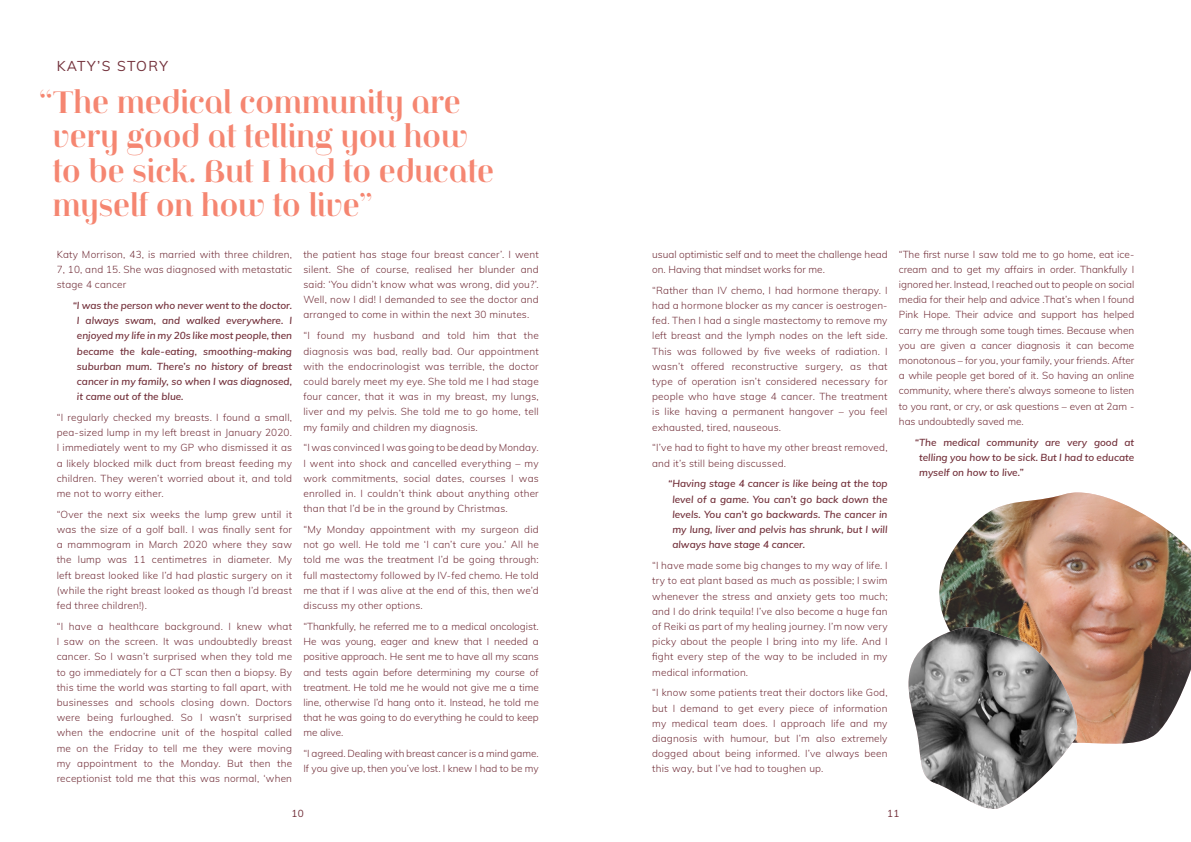
<style>
.page{position:relative;width:1191px;height:842px;background:#fff}
.page>*{position:absolute;margin:0;border:0;box-sizing:border-box;transform-origin:0 0}
.t1{font:700 31px/34.6px "Jeanne Moderno OT";letter-spacing:-.02em;color:#f58671}
.t2{font:14px "Mulish";letter-spacing:.085em;color:#73313b}
.t3{font:10px/15.2px "Mulish";letter-spacing:.02em;color:#73313b;text-align:justify}
.t4{font:italic 10px/15.2px "Mulish";color:#73313b;text-align:justify}
.t5{font:10px/15.2px "Mulish";color:#73313b}
</style>
<div class="page">
<img style="left:939px;top:492px;width:252px;height:252px">
<svg style="left:939px;top:616px;width:148px;height:128px;background:#a8826a"></svg>
<img style="left:908px;top:627px;width:169px;height:182px">
<h2 class="t2" style="left:57px;top:56px;width:113px">KATY’S STORY</h2>
<h1 class="t1" style="left:53px;top:85px;width:443px;text-indent:-14px">“The medical community are very good at telling you how to be sick. But I had to educate myself on how to live”</h1>
<p class="t3" style="left:57px;top:246px;width:237px">Katy Morrison, 43, is married with three children, 7, 10, and 15. She was diagnosed with metastatic stage 4 cancer</p>
<p class="t4" style="left:77px;top:297px;width:217px;text-indent:-4px">“I was the person who never went to the doctor.<br>I always swam, and walked everywhere. I enjoyed my life in my 20s like most people, then became the kale-eating, smoothing-making suburban mum. There’s no history of breast cancer in my family, so when I was diagnosed, it came out of the blue.</p>
<p class="t3" style="left:57px;top:409px;width:237px">“I regularly checked my breasts. I found a small, pea-sized lump in my left breast in January 2020.<br>I immediately went to my GP who dismissed it as a likely blocked milk duct from breast feeding my children. They weren’t worried about it, and told me not to worry either.</p>
<p class="t3" style="left:57px;top:506px;width:237px">“Over the next six weeks the lump grew until it was the size of a golf ball. I was finally sent for a mammogram in March 2020 where they saw the lump was 11 centimetres in diameter. My left breast looked like I’d had plastic surgery on it (while the right breast looked as though I’d breast fed three children!).</p>
<p class="t3" style="left:57px;top:618px;width:237px">“I have a healthcare background. I knew what I saw on the screen. It was undoubtedly breast cancer. So I wasn’t surprised when they told me to go immediately for a CT scan then a biopsy. By this time the world was starting to fall apart, with businesses and schools closing down. Doctors were being furloughed. So I wasn’t surprised when the endocrine unit of the hospital called me on the Friday to tell me they were moving my appointment to the Monday. But then the receptionist told me that this was normal, ‘when</p>
<p class="t3" style="left:303px;top:246px;width:237px">the patient has stage four breast cancer’. I went silent. She of course, realised her blunder and said: ‘You didn’t know what was wrong, did you?’.<br>Well, now I did! I demanded to see the doctor and arranged to come in within the next 30 minutes.</p>
<p class="t3" style="left:303px;top:328px;width:237px">“I found my husband and told him that the diagnosis was bad, really bad. Our appointment with the endocrinologist was terrible, the doctor could barely meet my eye. She told me I had stage four cancer, that it was in my breast, my lungs, liver and my pelvis. She told me to go home, tell my family and children my diagnosis.</p>
<p class="t3" style="left:303px;top:440px;width:237px">“I was convinced I was going to be dead by Monday.<br>I went into shock and cancelled everything – my work commitments, social dates, courses I was enrolled in. I couldn’t think about anything other than that I’d be in the ground by Christmas.</p>
<p class="t3" style="left:303px;top:521px;width:237px">“My Monday appointment with my surgeon did not go well. He told me ‘I can’t cure you.’ All he told me was the treatment I’d be going through: full mastectomy followed by IV-fed chemo. He told me that if I was alive at the end of this, then we’d discuss my other options.</p>
<p class="t3" style="left:303px;top:618px;width:237px">“Thankfully, he referred me to a medical oncologist.<br>He was young, eager and knew that I needed a positive approach. He sent me to have all my scans and tests again before determining my course of treatment. He told me he would not give me a time line, otherwise I’d hang onto it. Instead, he told me that he was going to do everything he could to keep me alive.</p>
<p class="t5" style="left:303px;top:745px;width:237px">“I agreed. Dealing with breast cancer is a mind game.<br>If you give up, then you’ve lost. I knew I had to be my</p>
<p class="t5" style="left:652px;top:246px;width:237px">usual optimistic self and to meet the challenge head on. Having that mindset works for me.</p>
<p class="t3" style="left:652px;top:282px;width:237px">“Rather than IV chemo, I had hormone therapy. I had a hormone blocker as my cancer is oestrogen&shy;fed. Then I had a single mastectomy to remove my left breast and the lymph nodes on the left side.<br>This was followed by five weeks of radiation. I wasn’t offered reconstructive surgery, as that type of operation isn’t considered necessary for people who have stage 4 cancer. The treatment is like having a permanent hangover – you feel exhausted, tired, nauseous.</p>
<p class="t3" style="left:652px;top:440px;width:237px">“I’ve had to fight to have my other breast removed, and it’s still being discussed.</p>
<p class="t4" style="left:672px;top:476px;width:217px;text-indent:-4px">“Having stage 4 cancer is like being at the top level of a game. You can’t go back down the levels. You can’t go backwards. The cancer in my lung, liver and pelvis has shrunk, but I will always have stage 4 cancer.</p>
<p class="t3" style="left:652px;top:557px;width:237px">“I have made some big changes to my way of life. I try to eat plant based as much as possible; I swim whenever the stress and anxiety gets too much; and I do drink tequila! I’ve also become a huge fan of Reiki as part of my healing journey. I’m now very picky about the people I bring into my life. And I fight every step of the way to be included in my medical information.</p>
<p class="t3" style="left:652px;top:685px;width:237px">“I know some patients treat their doctors like God, but I demand to get every piece of information my medical team does. I approach life and my diagnosis with humour, but I’m also extremely dogged about being informed. I’ve always been this way, but I’ve had to toughen up.</p>
<p class="t3" style="left:899px;top:246px;width:237px">“The first nurse I saw told me to go home, eat ice&shy;cream and to get my affairs in order. Thankfully I ignored her. Instead, I reached out to people on social media for their help and advice .That’s when I found Pink Hope. Their advice and support has helped carry me through some tough times. Because when you are given a cancer diagnosis it can become monotonous – for you, your family, your friends. After a while people get bored of it. So having an online community, where there’s always someone to listen to you rant, or cry, or ask questions – even at 2am - has undoubtedly saved me.</p>
<p class="t4" style="left:919px;top:434px;width:217px;text-indent:-4px">“The medical community are very good at telling you how to be sick. But I had to educate myself on how to live.”</p>
<p class="t3" style="left:292px;top:806px;width:14px">10</p>
<p class="t3" style="left:887px;top:806px;width:14px">11</p>
</div>
